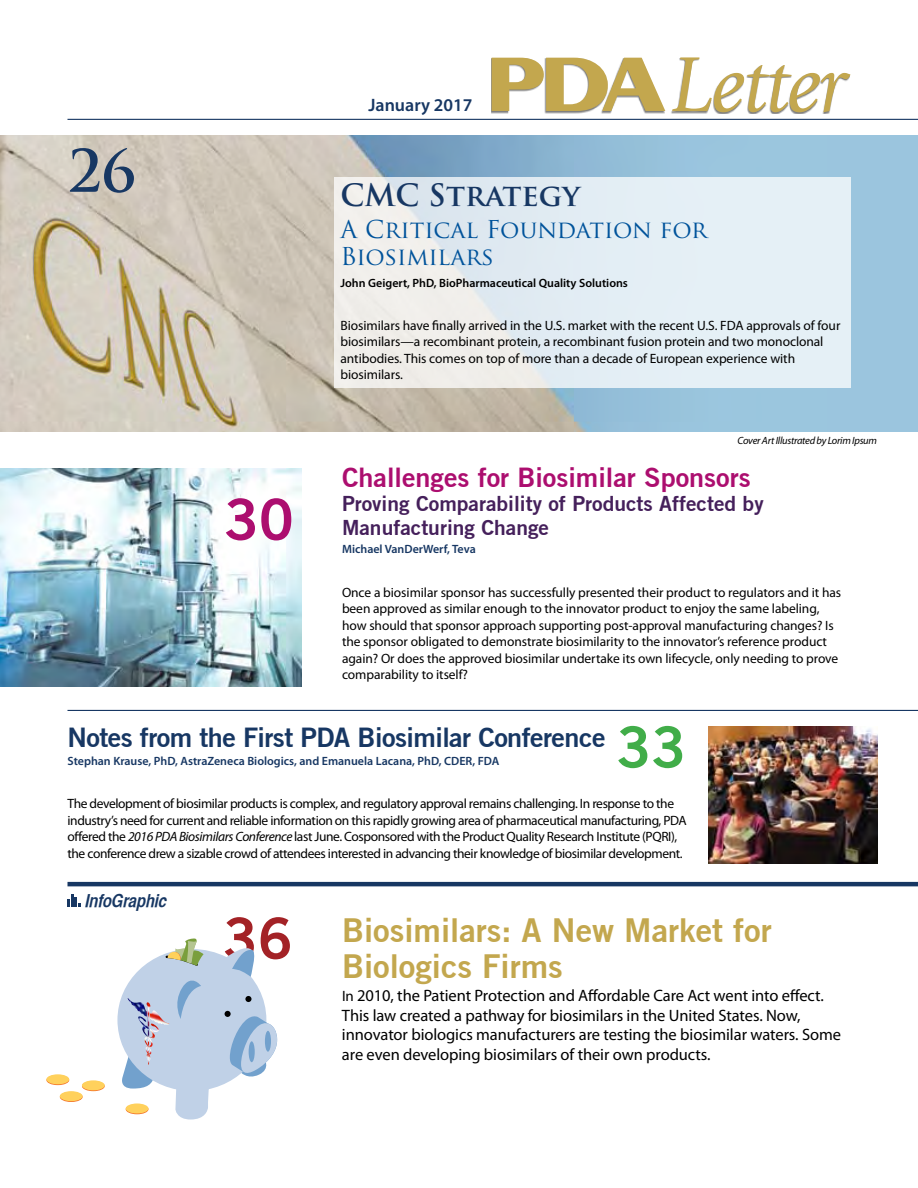
<style>
.page{position:relative;width:918px;height:1188px;background:#fff}
.page>*{position:absolute;margin:0;border:0;box-sizing:border-box;transform-origin:0 0}
.t1{font:700 57px "Trajan Pro";color:#173763}
.t2{font:700 57px "Trade Gothic No.2";color:#a32226}
.t3{font:700 57px "Trade Gothic No.2";color:#ac0e6f}
.t4{font:700 57px "Trade Gothic No.2";color:#41ad49}
.t5{font:700 33px/36px "Trade Gothic No.2";color:#c3a74e}
.t6{font:700 30px "Trajan Pro";color:#173763}
.t7{font:700 27px "Trade Gothic No.2";letter-spacing:-.02em;color:#173763}
.t8{font:700 27px "Trade Gothic No.2";color:#ac0e6f}
.t9{font:24px/27px "Trajan Pro";color:#00539b}
.t10{font:700 21px/24px "Trade Gothic No.2";color:#45205b}
.t11{font:600 18px "Myriad Pro";color:#173763}
.t12{font:italic 18px "Helvetica CY Bold";letter-spacing:-.005em;color:#173763}
.t13{font:16.5px/19.5px "Myriad Pro";letter-spacing:-.005em;color:#000}
.t14{font:13.5px/16.5px "Myriad Pro";letter-spacing:-.005em;color:#000}
.t15{font:13.5px/16.5px "Myriad Pro";letter-spacing:-.03em;color:#000}
.t16{font:600 12px "Myriad Pro";color:#173763}
.t17{font:600 12px "Myriad Pro";color:#000}
.t18{font:italic 10.5px "Myriad Pro";letter-spacing:-.025em;color:#000}
.s1{font-style:italic}
.s2{font-size:15px}
</style>
<div class="page">
<div style="left:491px;top:58px;width:359px;height:55px;background:#000;opacity:.5"></div>
<svg style="left:492px;top:58px;width:173px;height:53px"></svg>
<svg style="left:672px;top:57px;width:178px;height:55px"></svg>
<hr style="left:68px;top:119px;width:850px;height:1px;background:#173763">
<img style="left:0;top:468px;width:302px;height:219px">
<div style="left:0;top:135px;width:918px;height:297px;background:#9bc5de"></div>
<img style="left:0;top:135px;width:601px;height:297px">
<div style="left:334px;top:177px;width:516px;height:211px;background:linear-gradient(to right,#ebebea,#e1f0f9)"></div>
<hr style="left:68px;top:882px;width:850px;height:4px;background:#173763">
<svg style="left:68px;top:894px;width:12px;height:13px"></svg>
<hr style="left:68px;top:710px;width:850px;height:1px;background:#173763">
<img style="left:708px;top:726px;width:169px;height:138px">
<svg style="left:117px;top:938px;width:160px;height:182px"></svg>
<div style="left:265px;top:1031px;width:6px;height:21px;background:#72a1cd;border-radius:50%"></div>
<img style="left:127px;top:998px;width:44px;height:67px">
<svg style="left:46px;top:1075px;width:23px;height:10px"></svg>
<div style="left:46px;top:1074px;width:23px;height:10px;background:#ffd15c;border-radius:50%"></div>
<svg style="left:82px;top:1081px;width:23px;height:10px"></svg>
<div style="left:82px;top:1080px;width:23px;height:10px;background:#ffd15c;border-radius:50%"></div>
<svg style="left:60px;top:1092px;width:23px;height:10px"></svg>
<div style="left:60px;top:1091px;width:23px;height:10px;background:#ffd15c;border-radius:50%"></div>
<div style="left:126px;top:1104px;width:22px;height:10px;background:#f6903e;border-radius:50%"></div>
<div style="left:126px;top:1103px;width:22px;height:11px;background:#ffd15c;border-radius:50%"></div>
<h1 class="t1" style="left:68px;top:136px;width:70px">26</h1>
<h1 class="t3" style="left:224px;top:484px;width:71px">30</h1>
<h3 class="t11" style="left:369px;top:93px;width:105px">January 2017</h3>
<h3 class="t6" style="left:340px;top:177px;width:241px">CMC Strategy</h3>
<h3 class="t9" style="left:340px;top:215px;width:368px">A Critical Foundation for<br>Biosimilars</h3>
<p class="t17" style="left:340px;top:275px;width:289px">John Geigert, PhD, BioPharmaceutical Quality Solutions</p>
<p class="t14" style="left:340px;top:317px;width:501px">Biosimilars have finally arrived in the U.S. market with the recent U.S. FDA approvals of four biosimilars—a recombinant protein, a recombinant fusion protein and two monoclonal antibodies. This comes on top of more than a decade of European experience with biosimilars.</p>
<p class="t18" style="left:738px;top:434px;width:141px">Cover Art Illustrated by Lorim Ipsum</p>
<h3 class="t8" style="left:342px;top:461px;width:410px">Challenges for Biosimilar Sponsors</h3>
<h3 class="t10" style="left:342px;top:492px;width:423px">Proving Comparability of Products Affected by<br>Manufacturing Change</h3>
<p class="t16" style="left:342px;top:542px;width:135px">Michael VanDerWerf, Teva</p>
<p class="t14" style="left:342px;top:584px;width:501px">Once a biosimilar sponsor has successfully presented their product to regulators and it has been approved as similar enough to the innovator product to enjoy the same labeling, how should that sponsor approach supporting post-approval manufacturing changes? Is the sponsor obligated to demonstrate biosimilarity to the innovator’s reference product again? Or does the approved biosimilar undertake its own lifecycle, only needing to prove comparability to itself?</p>
<h1 class="t4" style="left:616px;top:712px;width:71px">33</h1>
<h3 class="t7" style="left:68px;top:720px;width:540px">Notes from the First PDA Biosimilar Conference</h3>
<p class="t16" style="left:68px;top:753px;width:434px">Stephan Krause, PhD, AstraZeneca Biologics, and Emanuela Lacana, PhD, CDER, FDA</p>
<p class="t15" style="left:68px;top:795px;width:621px">The development of biosimilar products is complex, and regulatory approval remains challenging. In response to the industry’s need for current and reliable information on this rapidly growing area of pharmaceutical manufacturing, PDA offered the <span class="s1">2016 PDA Biosimilars Conference</span> last June. Cosponsored with the Product Quality Research Institute (PQRI), the conference drew a sizable crowd of attendees interested in advancing their knowledge of biosimilar development.</p>
<h3 class="t12" style="left:86px;top:889px;width:83px">InfoGraphic</h3>
<h1 class="t2" style="left:223px;top:903px;width:71px">36</h1>
<h2 class="t5" style="left:342px;top:911px;width:431px">Biosimilars: A New Market for<br>Biologics Firms</h2>
<p class="t13" style="left:342px;top:986px;width:501px"><span class="s2">In</span> 2010, the Patient Protection and Affordable Care Act went into effect.<br>This law created a pathway for biosimilars in the United States. Now, innovator biologics manufacturers are testing the biosimilar waters. Some are even developing biosimilars of their own products.</p>
</div>
